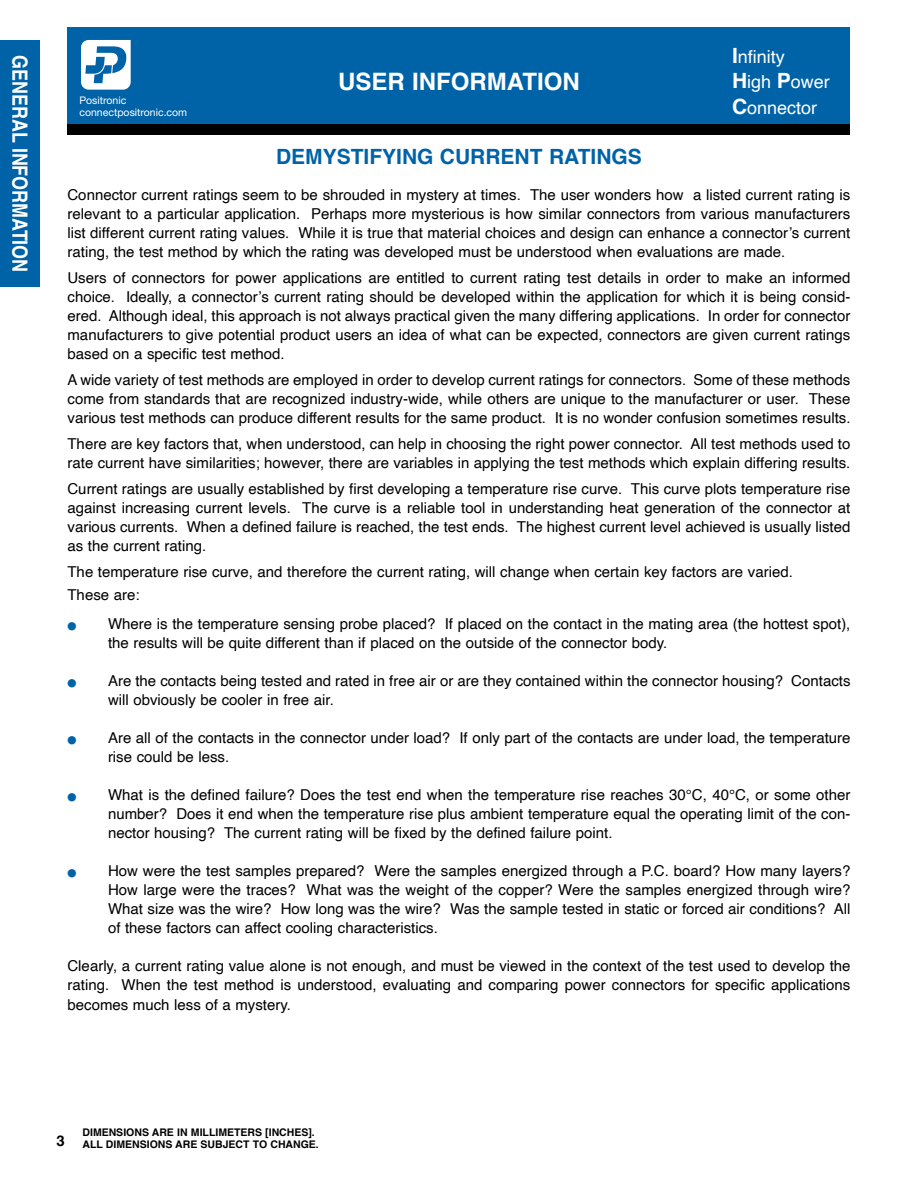
<style>
.page{position:relative;width:918px;height:1188px;background:#fff}
.page>*{position:absolute;margin:0;border:0;box-sizing:border-box;transform-origin:0 0}
.t1{font:700 24px "Helvetica";color:#fff}
.t2{font:700 21px "Helvetica";color:#0062a7}
.t3{font:700 21px "Helvetica";color:#fff;scale:.85 1}
.t4{font:18px/25.5px "Helvetica";color:#fff}
.t5{font:15px/19px "Helvetica";color:#000;text-align:justify}
.t6{font:700 15px "Helvetica";color:#000}
.t7{font:700 10.5px/12px "Helvetica";color:#000}
.t8{font:10.5px/12px "Helvetica Neue LT Std";color:#fff}
.s1{font-weight:700;font-size:21px}
.s2{color:#0062a7}
</style>
<div class="page">
<div style="left:68px;top:27px;width:782px;height:101px;background:#0062a7"></div>
<div style="left:68px;top:125px;width:782px;height:10px;background:#000"></div>
<div style="left:0;top:40px;width:40px;height:247px;background:#0062a7"></div>
<svg style="left:81px;top:40px;width:50px;height:50px"></svg>
<h2 class="t3" style="left:33px;top:55px;width:257px;rotate:90deg">GENERAL INFORMATION</h2>
<p class="t8" style="left:79px;top:94px;width:109px">Positronic connectpositronic.com</p>
<h1 class="t1" style="left:338px;top:67px;width:243px">USER INFORMATION</h1>
<p class="t4" style="left:732px;top:44px;width:99px"><span class="s1">I</span>nfinity<br><span class="s1">H</span>igh <span class="s1">P</span>ower<br><span class="s1">C</span>onnector</p>
<h2 class="t2" style="left:276px;top:144px;width:367px">DEMYSTIFYING CURRENT RATINGS</h2>
<p class="t5" style="left:68px;top:186px;width:784px">Connector current ratings seem to be shrouded in mystery at times. The user wonders how a listed current rating is relevant to a particular application. Perhaps more mysterious is how similar connectors from various manufacturers list different current rating values. While it is true that material choices and design can enhance a connector’s current rating, the test method by which the rating was developed must be understood when evaluations are made.</p>
<p class="t5" style="left:68px;top:269px;width:785px">Users of connectors for power applications are entitled to current rating test details in order to make an informed choice. Ideally, a connector’s current rating should be developed within the application for which it is being consid&shy;ered. Although ideal, this approach is not always practical given the many differing applications. In order for connector manufacturers to give potential product users an idea of what can be expected, connectors are given current ratings based on a specific test method.</p>
<p class="t5" style="left:68px;top:371px;width:785px">A wide variety of test methods are employed in order to develop current ratings for connectors. Some of these methods come from standards that are recognized industry-wide, while others are unique to the manufacturer or user. These various test methods can produce different results for the same product. It is no wonder confusion sometimes results.</p>
<p class="t5" style="left:68px;top:435px;width:784px">There are key factors that, when understood, can help in choosing the right power connector. All test methods used to rate current have similarities; however, there are variables in applying the test methods which explain differing results.</p>
<p class="t5" style="left:68px;top:480px;width:784px">Current ratings are usually established by first developing a temperature rise curve. This curve plots temperature rise against increasing current levels. The curve is a reliable tool in understanding heat generation of the connector at various currents. When a defined failure is reached, the test ends. The highest current level achieved is usually listed as the current rating.</p>
<p class="t5" style="left:68px;top:560px;width:727px;line-height:23.5px">The temperature rise curve, and therefore the current rating, will change when certain key factors are varied.<br>These are:</p>
<p class="t5" style="left:108px;top:614px;width:744px;text-indent:-40px"><span class="s2">●</span> Where is the temperature sensing probe placed? If placed on the contact in the mating area (the hottest spot), the results will be quite different than if placed on the outside of the connector body.</p>
<p class="t5" style="left:108px;top:671px;width:744px;text-indent:-40px"><span class="s2">●</span> Are the contacts being tested and rated in free air or are they contained within the connector housing? Contacts will obviously be cooler in free air.</p>
<p class="t5" style="left:108px;top:728px;width:744px;text-indent:-40px"><span class="s2">●</span> Are all of the contacts in the connector under load? If only part of the contacts are under load, the temperature rise could be less.</p>
<p class="t5" style="left:108px;top:786px;width:744px;text-indent:-40px"><span class="s2">●</span> What is the defined failure? Does the test end when the temperature rise reaches 30°C, 40°C, or some other number? Does it end when the temperature rise plus ambient temperature equal the operating limit of the con&shy;nector housing? The current rating will be fixed by the defined failure point.</p>
<p class="t5" style="left:108px;top:862px;width:744px;text-indent:-40px"><span class="s2">●</span> How were the test samples prepared? Were the samples energized through a P.C. board? How many layers?<br>How large were the traces? What was the weight of the copper? Were the samples energized through wire?<br>What size was the wire? How long was the wire? Was the sample tested in static or forced air conditions? All of these factors can affect cooling characteristics.</p>
<p class="t5" style="left:68px;top:957px;width:785px">Clearly, a current rating value alone is not enough, and must be viewed in the context of the test used to develop the rating. When the test method is understood, evaluating and comparing power connectors for specific applications becomes much less of a mystery.</p>
<p class="t6" style="left:57px;top:1132px;width:10px">3</p>
<p class="t7" style="left:82px;top:1128px;width:238px">DIMENSIONS ARE IN MILLIMETERS [INCHES].<br>ALL DIMENSIONS ARE SUBJECT TO CHANGE.</p>
</div>
